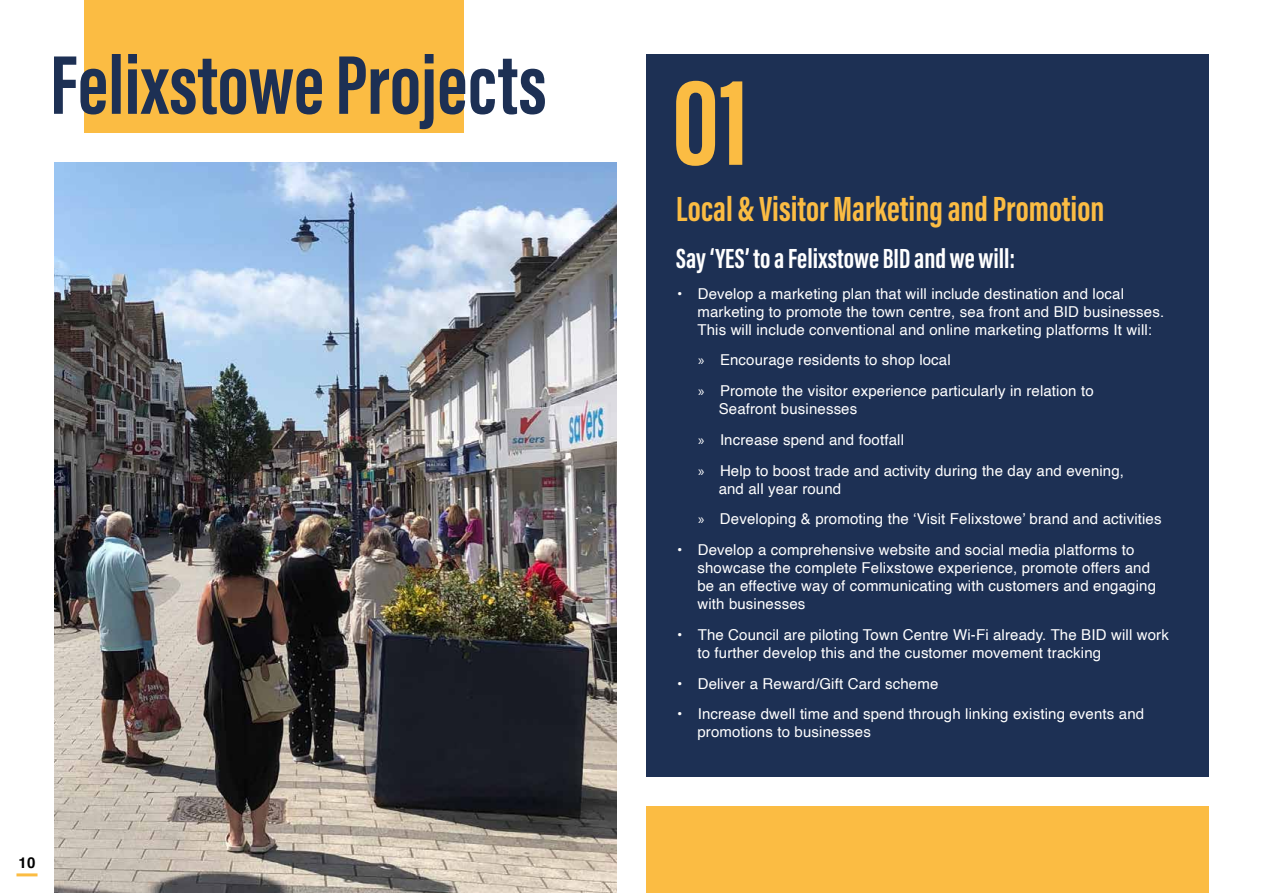
<style>
.page{position:relative;width:1263px;height:893px;background:#fff}
.page>*{position:absolute;margin:0;border:0;box-sizing:border-box;transform-origin:0 0}
.t1{font:700 36px "Acumin Pro Extra Cond";color:#fbbc43}
.t2{font:700 28.5px "Acumin Pro Extra Cond";color:#fff}
.t3{font:15px/18px "Helvetica";letter-spacing:.01em;color:#fff}
.t4{font:700 15px "Helvetica";color:#000}
.s1{font-family:"Myriad Pro"}
</style>
<div class="page">
<div style="left:84px;top:0;width:379px;height:133px;background:#fbbc43"></div>
<div style="left:646px;top:807px;width:563px;height:86px;background:#fbbc43"></div>
<div style="left:646px;top:54px;width:563px;height:723px;background:#1d3054"></div>
<svg style="left:54px;top:54px;width:491px;height:75px"></svg>
<svg style="left:676px;top:81px;width:66px;height:85px"></svg>
<img style="left:54px;top:162px;width:563px;height:731px">
<hr style="left:16px;top:873px;width:22px;height:3px;background:#fbbc43">
<p class="t4" style="left:19px;top:851px;width:18px">10</p>
<h1 class="t1" style="left:676px;top:187px;width:430px">Local &amp; Visitor Marketing and Promotion</h1>
<h2 class="t2" style="left:676px;top:241px;width:341px">Say ‘YES’ to a Felixstowe BID and we will:</h2>
<p class="t3" style="left:697px;top:285px;width:468px;text-indent:-20px">• Develop a marketing plan that will include destination and local marketing to promote the town centre, sea front and BID businesses.<br>This will include conventional and online marketing platforms It will:</p>
<p class="t3" style="left:698px;top:345px;width:397px;line-height:30.8px"><span class="s1">»</span> Encourage residents to shop local<br><span class="s1">»</span> Promote the visitor experience particularly in relation to</p>
<p class="t3" style="left:698px;top:394px;width:427px;line-height:30.8px;text-indent:20px">Seafront businesses<br><span class="s1">»</span> Increase spend and footfall<br><span class="s1">»</span> Help to boost trade and activity during the day and evening,</p>
<p class="t3" style="left:698px;top:473px;width:465px;line-height:30.8px;text-indent:20px">and all year round<br><span class="s1">»</span> Developing &amp; promoting the ‘Visit Felixstowe’ brand and activities</p>
<p class="t3" style="left:697px;top:541px;width:460px;text-indent:-20px">• Develop a comprehensive website and social media platforms to showcase the complete Felixstowe experience, promote offers and be an effective way of communicating with customers and engaging with businesses</p>
<p class="t3" style="left:697px;top:626px;width:473px;text-indent:-20px">• The Council are piloting Town Centre Wi-Fi already. The BID will work to further develop this and the customer movement tracking</p>
<p class="t3" style="left:677px;top:675px;width:263px">• Deliver a Reward/Gift Card scheme</p>
<p class="t3" style="left:697px;top:705px;width:448px;text-indent:-20px">• Increase dwell time and spend through linking existing events and promotions to businesses</p>
</div>
